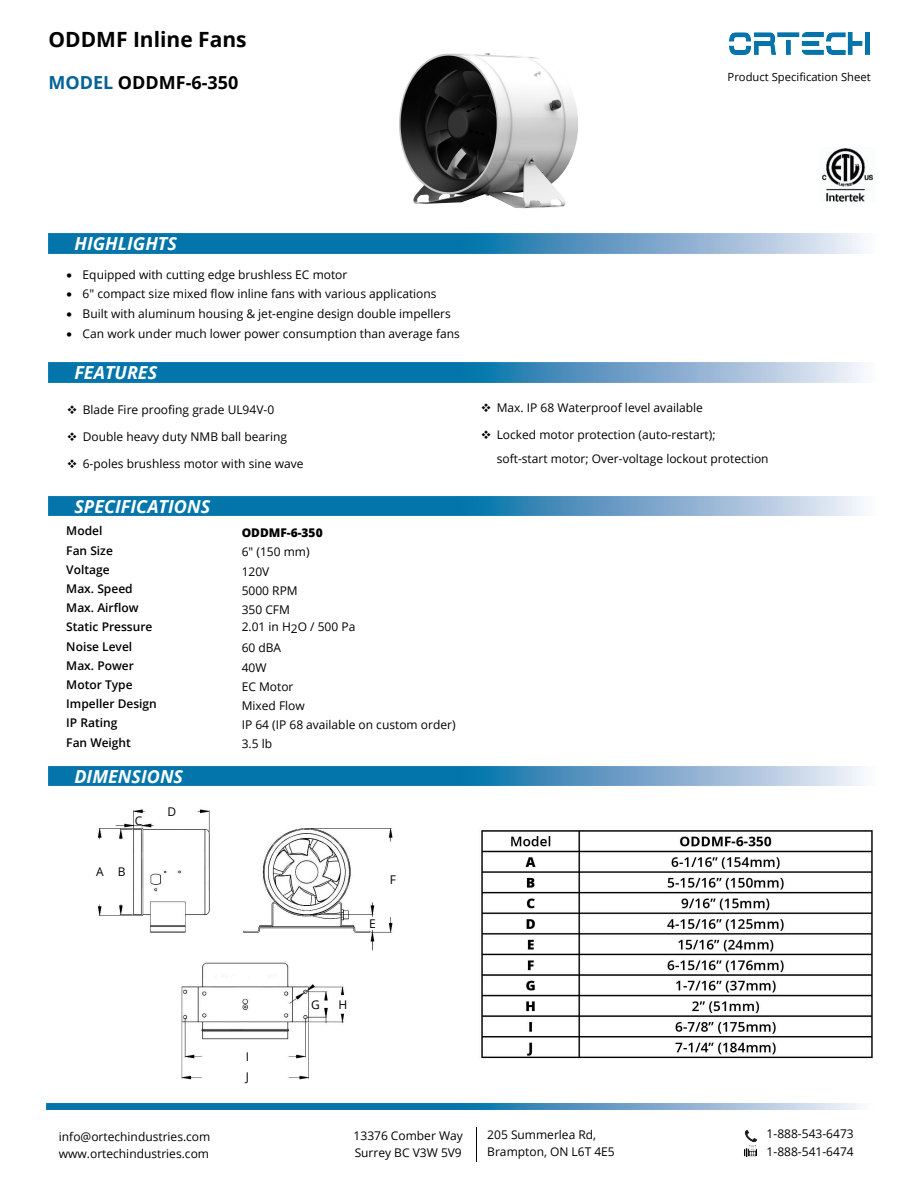
<style>
.page{position:relative;width:918px;height:1188px;background:#fff}
.page>*{position:absolute;margin:0;border:0;box-sizing:border-box;transform-origin:0 0}
.t1{font:700 21px "Open Sans";color:#000}
.t2{font:italic 700 18px "Open Sans";color:#fff}
.t3{font:italic 700 18px "Open Sans";color:#fff}
.t4{font:700 18px "Open Sans";color:#000}
.t5{font:12px/19.2px "Open Sans";color:#000}
.t6{font:600 12px/19.2px "Open Sans";color:#000}
.t7{font:800 12px "Open Sans";color:#000}
.t8{font:11.25px "Open Sans";color:#000}
.s1{font-style:inherit}
.s2{color:#04629a}
</style>
<div class="page">
<img style="left:97px;top:809px;width:296px;height:271px">
<img style="left:360px;top:53px;width:258px;height:201px">
<img style="left:729px;top:33px;width:141px;height:22px">
<img style="left:48px;top:234px;width:816px;height:19px">
<svg style="left:744px;top:1130px;width:13px;height:27px"></svg>
<img style="left:46px;top:1103px;width:814px;height:6px">
<img style="left:476px;top:1128px;width:1px;height:34px">
<img style="left:822px;top:148px;width:52px;height:54px">
<img style="left:48px;top:363px;width:816px;height:19px">
<img style="left:48px;top:496px;width:816px;height:20px">
<img style="left:48px;top:766px;width:816px;height:20px">
<img style="left:481px;top:830px;width:392px;height:229px">
<h1 class="t1" style="left:48px;top:25px;width:200px"><span class="s1">ODDMF</span> Inline Fans</h1>
<h2 class="t4" style="left:48px;top:70px;width:191px"><span class="s2">MODEL</span> <span class="s1">O</span>DDMF-<span class="s1">6</span>-<span class="s1">350</span></h2>
<p class="t8" style="left:728px;top:70px;width:145px">Product Specification Sheet</p>
<h2 class="t3" style="left:74px;top:231px;width:104px">HIGHLIGHTS</h2>
<p class="t5" style="left:67px;top:265px;width:282px">• Equipped with cutting edge brushless EC motor</p>
<p class="t5" style="left:67px;top:284px;width:372px">• 6" compact size mixed flow inline fans with various applications</p>
<p class="t5" style="left:67px;top:304px;width:386px">• Built with aluminum housing &amp; jet-engine design double impellers</p>
<p class="t5" style="left:67px;top:323px;width:395px">• Can work under much lower power consumption than average fans</p>
<h2 class="t2" style="left:74px;top:360px;width:84px">FEATURES</h2>
<p class="t5" style="left:67px;top:400px;width:209px">❖ Blade Fire proofing grade UL94V-0</p>
<p class="t5" style="left:67px;top:427px;width:222px">❖ Double heavy duty NMB ball bearing</p>
<p class="t5" style="left:67px;top:453px;width:238px">❖ 6-poles brushless motor with sine wave</p>
<h2 class="t3" style="left:83px;top:482px;width:137px">SPECIFICATIONS</h2>
<h2 class="t2" style="left:74px;top:494px;width:137px">SPECIFICATIONS</h2>
<p class="t6" style="left:66px;top:521px;width:92px">Model<br>Fan Size<br>Voltage<br>Max. Speed<br>Max. Airflow<br>Static Pressure<br>Noise Level<br>Max. Power<br>Motor Type<br>Impeller Design<br>IP Rating<br>Fan Weight</p>
<p class="t7" style="left:242px;top:524px;width:82px">ODDMF-6-350</p>
<p class="t5" style="left:242px;top:542px;width:69px">6" (150 mm)<br>120V<br>5000 RPM<br>350 CFM</p>
<p class="t5" style="left:242px;top:616px;width:115px;line-height:21px">2.01 in H2O / 500 Pa<br>60 dBA</p>
<p class="t5" style="left:242px;top:657px;width:215px">40W<br>EC Motor<br>Mixed Flow<br>IP 64 (IP 68 available on custom order)<br>3.5 lb</p>
<h2 class="t2" style="left:74px;top:764px;width:110px">DIMENSIONS</h2>
<p class="t5" style="left:135px;top:811px;width:9px">C</p>
<p class="t5" style="left:96px;top:862px;width:31px">A B</p>
<p class="t5" style="left:168px;top:801px;width:10px">D</p>
<p class="t5" style="left:369px;top:914px;width:8px">E</p>
<p class="t5" style="left:390px;top:869px;width:8px">F</p>
<p class="t5" style="left:481px;top:398px;width:224px">❖ Max. IP 68 Waterproof level available</p>
<p class="t5" style="left:497px;top:422px;width:273px;line-height:24px;text-indent:-16px">❖ Locked motor protection (auto-restart); soft-start motor; Over-voltage lockout protection</p>
<p class="t5" style="left:246px;top:1047px;width:5px">I<br>J</p>
<p class="t5" style="left:311px;top:995px;width:10px">G</p>
<p class="t5" style="left:338px;top:995px;width:10px">H</p>
<p class="t5" style="left:59px;top:1128px;width:153px;line-height:16.8px">info@ortechindustries.com www.ortechindustries.com</p>
<p class="t5" style="left:487px;top:1126px;width:129px;line-height:16.8px">205 Summerlea Rd,<br>Brampton, ON L6T 4E5</p>
<p class="t5" style="left:354px;top:1126px;width:111px;line-height:18px">13376 Comber Way<br>Surrey BC V3W 5V9</p>
<p class="t5" style="left:767px;top:1125px;width:89px;line-height:18px">1-888-543-6473<br>1-888-541-6474</p>
</div>
